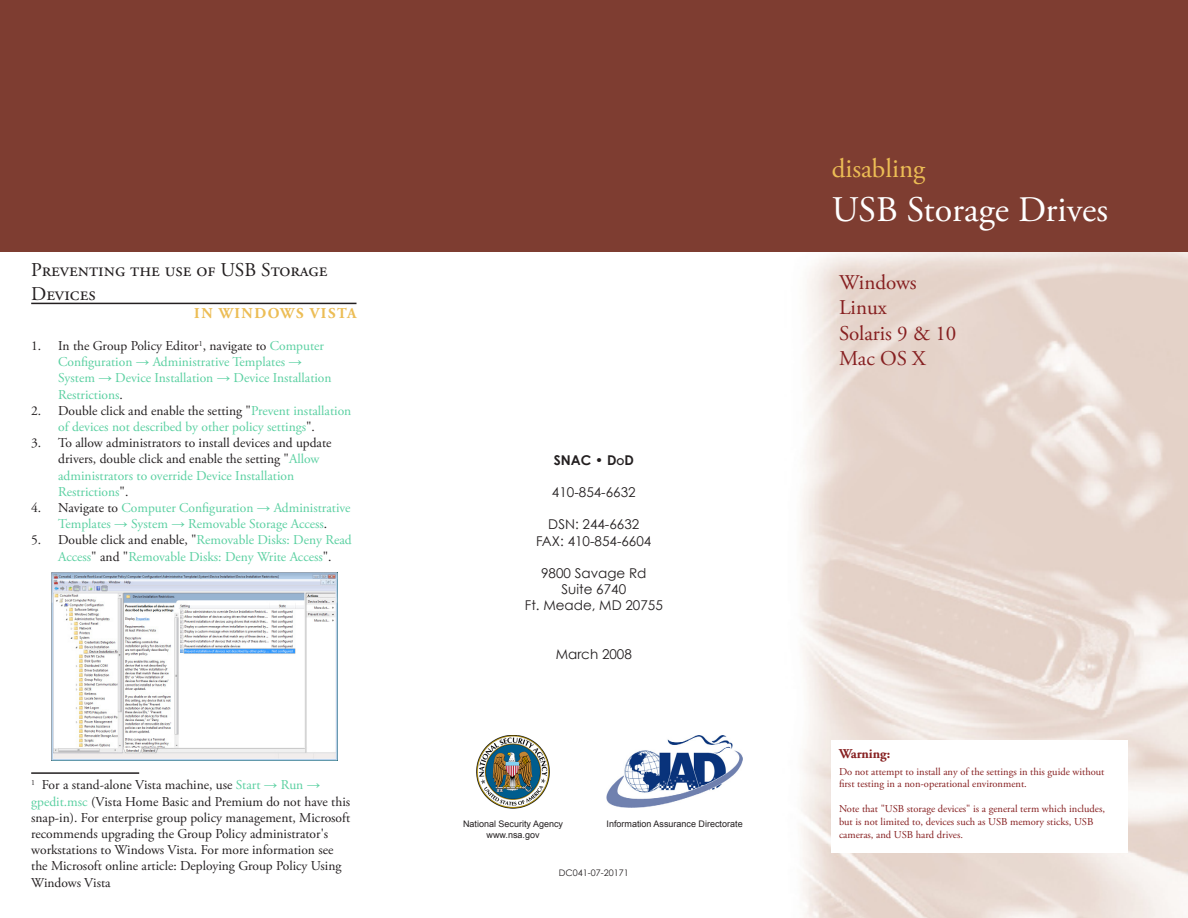
<style>
.page{position:relative;width:1188px;height:918px;background:#fff}
.page>*{position:absolute;margin:0;border:0;box-sizing:border-box;transform-origin:0 0}
.t1{font:36px "Adobe Garamond Pro";letter-spacing:-.005em;color:#fff}
.t2{font:27px "Adobe Garamond Pro";color:#ecbd55}
.t3{font:21px "Adobe Garamond Pro";color:#861f20}
.Section_Heading{font:19.5px/23.4px "Adobe Garamond Pro";color:#231f20}
.t4{font:700 15px "Adobe Garamond Pro";letter-spacing:.1em;color:#ecbd55}
.t5{font:13.5px/16.2px "Adobe Garamond Pro";color:#231f20}
.t6{font:13.5px/16.2px "Adobe Garamond Pro";letter-spacing:-.005em;color:#5ad0a1}
.t7{font:13.5px "Century Gothic";color:#231f20}
.t8{font:700 13.5px "Century Gothic";color:#231f20}
.t9{font:700 13.5px "Adobe Garamond Pro";color:#861f20}
.t10{font:10.5px/12.6px "Adobe Garamond Pro";color:#861f20}
.t11{font:9px "Arial";color:#231f20}
.t12{font:9px "Century Gothic";color:#231f20}
.s1{color:#231f20}
.s2{font-family:"Century"}
.s3{color:#5ad0a1}
.s4{font-family:"Century";color:#5ad0a1}
.s5{font-size:9.45px}
</style>
<div class="page">
<hr style="left:31px;top:303px;width:326px;height:1px;background:#231f20">
<hr style="left:31px;top:772px;width:108px;height:2px;background:#231f20">
<img style="left:477px;top:736px;width:72px;height:73px">
<img style="left:606px;top:736px;width:137px;height:71px">
<div style="left:1px;top:0;width:1187px;height:252px;background:#7e3d31"></div>
<img style="left:51px;top:572px;width:287px;height:188px">
<p class="Section_Heading" style="left:31px;top:259px;width:298px">Preventing the use of USB Storage<br>Devices</p>
<p class="t4" style="left:194px;top:304px;width:164px">IN WINDOWS VISTA</p>
<p class="t6" style="left:58px;top:338px;width:275px;text-indent:-27px"><span class="s1">1. In the Group Policy Editor</span><sup>1</sup><span class="s1">, navigate to</span> Computer Configuration <span class="s2">→</span> Administrative Templates <span class="s2">→ </span>System <span class="s2">→</span> Device Installation <span class="s2">→</span> Device Installation Restrictions<span class="s1">.</span></p>
<p class="t6" style="left:58px;top:403px;width:295px;text-indent:-27px"><span class="s1">2. Double click and enable the setting "</span>Prevent installation of devices not described by other policy settings<span class="s1">".</span></p>
<p class="t5" style="left:58px;top:435px;width:275px;text-indent:-27px">3. To allow administrators to install devices and update drivers, double click and enable the setting "<span class="s3">Allow administrators to override Device Installation Restrictions</span>".</p>
<p class="t6" style="left:31px;top:500px;width:321px;text-align:center"><span class="s1">4. Navigate to</span> Computer Configuration <span class="s2">→</span> Administrative<br>Templates <span class="s2">→</span> System <span class="s2">→</span> Removable Storage Access<span class="s1">.</span></p>
<p class="t6" style="left:31px;top:533px;width:322px;text-align:center"><span class="s1">5. Double click and enable, "</span>Removable Disks: Deny Read<br>Access<span class="s1">" and "</span>Removable Disks: Deny Write Access<span class="s1">".</span></p>
<p class="t5" style="left:31px;top:777px;width:321px"><sup>1</sup> For a stand-alone Vista machine, use <span class="s3">Start</span> <span class="s4">→</span> <span class="s3">Run</span> <span class="s4">→ </span><span class="s3">gpedit.msc</span> (Vista Home Basic and Premium do not have this snap-in). For enterprise group policy management, Microsoft recommends upgrading the Group Policy administrator's workstations to Windows Vista. For more information see the Microsoft online article: Deploying Group Policy Using Windows Vista</p>
<p class="t8" style="left:554px;top:451px;width:82px">SNAC • D<span class="s5">o</span>D</p>
<p class="t7" style="left:552px;top:484px;width:85px">410-854-6632</p>
<p class="t7" style="left:548px;top:516px;width:93px">DSN: 244-6632</p>
<p class="t7" style="left:536px;top:533px;width:117px">FAX: 410-854-6604</p>
<p class="t7" style="left:541px;top:565px;width:107px">9800 Savage Rd</p>
<p class="t7" style="left:562px;top:581px;width:66px">Suite 6740</p>
<p class="t7" style="left:525px;top:597px;width:140px">Ft. Meade, MD 20755</p>
<p class="t7" style="left:556px;top:646px;width:78px">March 2008</p>
<p class="t11" style="left:463px;top:819px;width:102px">National Security Agency</p>
<p class="t11" style="left:487px;top:830px;width:55px">www.nsa.gov</p>
<p class="t11" style="left:607px;top:819px;width:138px">Information Assurance Directorate</p>
<p class="t12" style="left:559px;top:867px;width:71px">DC041-07-20171</p>
<p class="t2" style="left:832px;top:153px;width:95px">disabling</p>
<p class="t1" style="left:832px;top:188px;width:278px">USB Storage Drives</p>
<p class="t3" style="left:839px;top:270px;width:79px">Windows</p>
<p class="t3" style="left:839px;top:295px;width:49px">Linux</p>
<p class="t3" style="left:839px;top:320px;width:119px">Solaris 9 &amp; 10</p>
<p class="t3" style="left:839px;top:345px;width:88px">Mac OS X</p>
<p class="t9" style="left:839px;top:745px;width:53px">Warning:</p>
<p class="t10" style="left:839px;top:765px;width:267px">Do not attempt to install any of the settings in this guide without first testing in a non-operational environment.</p>
<p class="t10" style="left:839px;top:803px;width:268px">Note that "USB storage devices" is a general term which includes, but is not limited to, devices such as USB memory sticks, USB cameras, and USB hard drives.</p>
</div>
